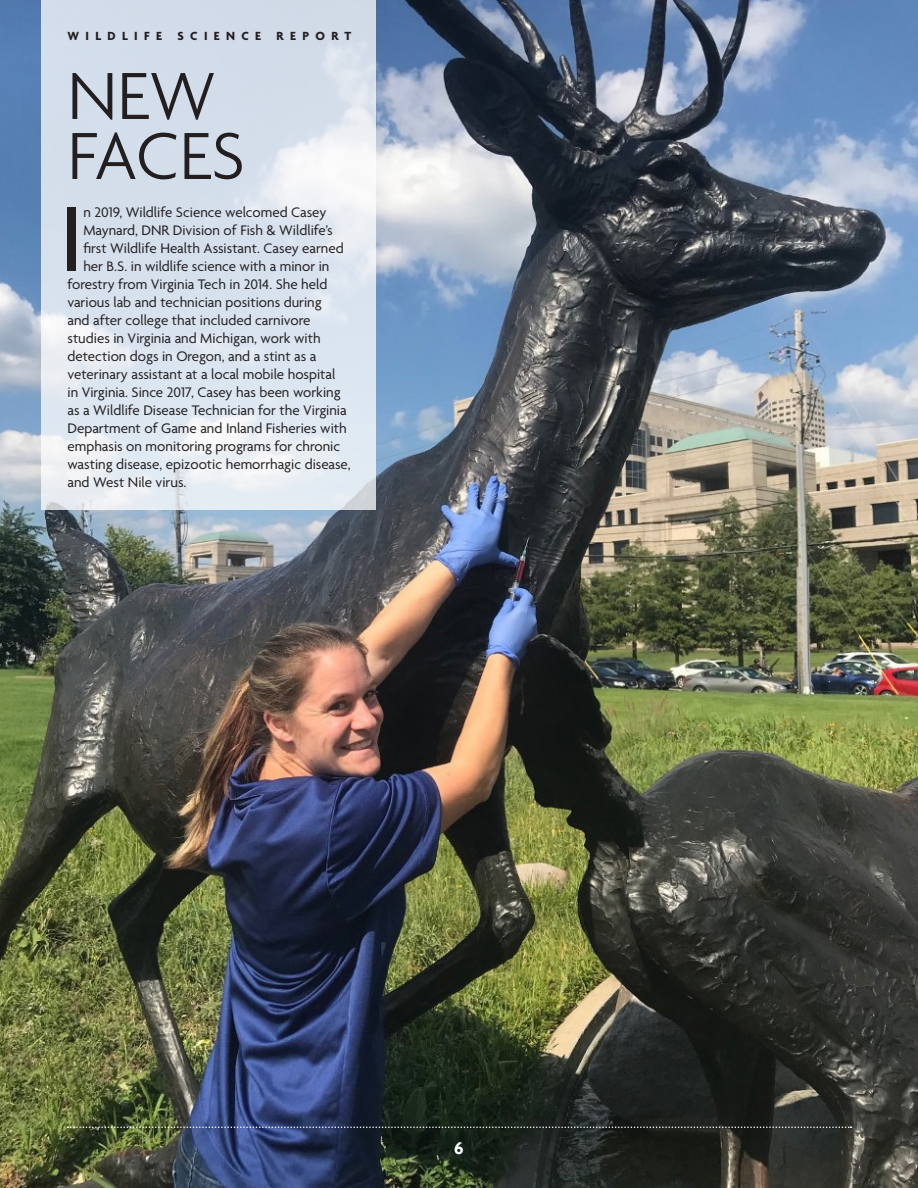
<style>
.page{position:relative;width:918px;height:1188px;background:#fff}
.page>*{position:absolute;margin:0;border:0;box-sizing:border-box;transform-origin:0 0}
.body{font:99.6px "Agenda";color:#231f20}
.heading{font:300 72px/60px "Agenda";color:#231f20}
.t1{font:700 18px "Agenda";color:#fff}
.body-2{font:15px "Agenda";color:#231f20}
.t2{font:700 12.75px "Agenda";letter-spacing:.5em;color:#231f20}
</style>
<div class="page">
<img style="left:0;top:0;width:918px;height:1188px">
<svg style="left:68px;top:1126px;width:783px;height:2px;background:#62696a"></svg>
<svg style="left:41px;top:0;width:335px;height:510px;background:#dbe4ee"></svg>
<p class="t2" style="left:68px;top:30px;width:285px">WILDLIFE SCIENCE REPORT</p>
<p class="heading" style="left:68px;top:70px;width:179px">NEW<br>FACES</p>
<p class="body" style="left:60px;top:186px;width:25px">I</p>
<p class="body-2" style="left:83px;top:204px;width:245px">n 2019, Wildlife Science welcomed Casey</p>
<p class="body-2" style="left:83px;top:222px;width:251px">Maynard, DNR Division of Fish &amp; Wildlife’s</p>
<p class="body-2" style="left:83px;top:240px;width:262px">first Wildlife Health Assistant. Casey earned</p>
<p class="body-2" style="left:83px;top:258px;width:248px">her B.S. in wildlife science with a minor in</p>
<p class="body-2" style="left:68px;top:276px;width:261px">forestry from Virginia Tech in 2014. She held</p>
<p class="body-2" style="left:68px;top:294px;width:256px">various lab and technician positions during</p>
<p class="body-2" style="left:68px;top:312px;width:244px">and after college that included carnivore</p>
<p class="body-2" style="left:68px;top:330px;width:255px">studies in Virginia and Michigan, work with</p>
<p class="body-2" style="left:68px;top:348px;width:250px">detection dogs in Oregon, and a stint as a</p>
<p class="body-2" style="left:68px;top:366px;width:269px">veterinary assistant at a local mobile hospital</p>
<p class="body-2" style="left:68px;top:384px;width:275px">in Virginia. Since 2017, Casey has been working</p>
<p class="body-2" style="left:68px;top:402px;width:281px">as a Wildlife Disease Technician for the Virginia</p>
<p class="body-2" style="left:68px;top:420px;width:281px">Department of Game and Inland Fisheries with</p>
<p class="body-2" style="left:68px;top:438px;width:274px">emphasis on monitoring programs for chronic</p>
<p class="body-2" style="left:68px;top:456px;width:285px">wasting disease, epizootic hemorrhagic disease,</p>
<p class="body-2" style="left:68px;top:474px;width:120px">and West Nile virus.</p>
<p class="t1" style="left:454px;top:1139px;width:11px">6</p>
</div>
